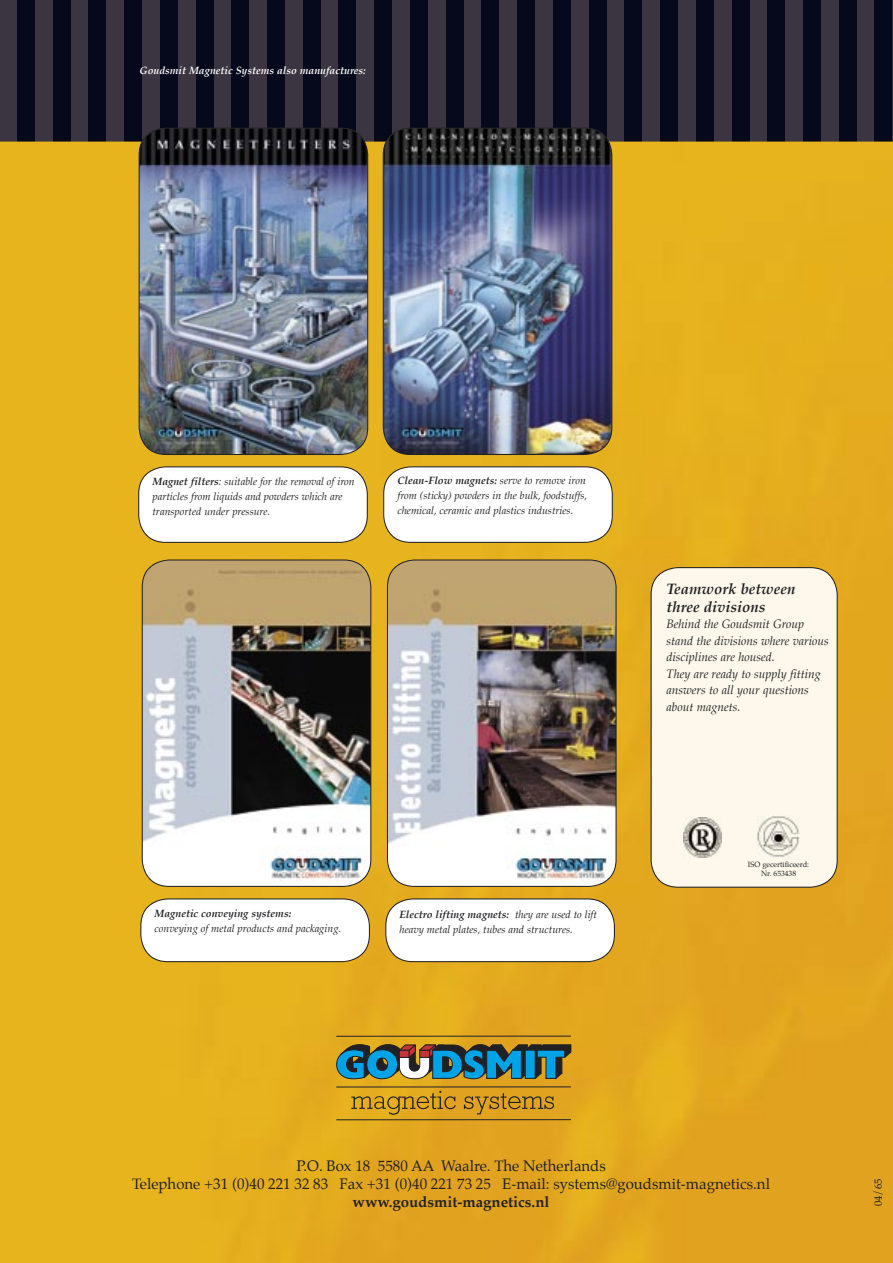
<style>
.page{position:relative;width:893px;height:1263px;background:#fff}
.page>*{position:absolute;margin:0;border:0;box-sizing:border-box;transform-origin:0 0}
.t1{font:15px/18px "Palatino";color:#212125;text-align:center}
.t2{font:italic 700 15px/18px "Palatino";color:#212125}
.t3{font:700 15px "Palatino";color:#212125}
.t4{font:italic 12px/16.5px "Palatino";color:#212125}
.t5{font:italic 10.5px/15px "Palatino";color:#212125}
.t6{font:italic 700 10.5px "Palatino";color:#fff}
.t7{font:italic 700 10.5px "Palatino";color:#212125}
.t8{font:10.5px "Palatino";color:#212125}
.t9{font:7.5px/9px "Palatino";color:#212125;text-align:center}
.s1{font-weight:700}
</style>
<div class="page">
<div style="left:0;top:0;width:893px;height:149px;background:#3a3540"></div>
<div style="left:17px;top:0;width:18px;height:149px;background:#06091b"></div>
<div style="left:53px;top:0;width:17px;height:149px;background:#06091b"></div>
<div style="left:88px;top:0;width:18px;height:149px;background:#06091b"></div>
<div style="left:124px;top:0;width:18px;height:149px;background:#06091b"></div>
<div style="left:160px;top:0;width:18px;height:149px;background:#06091b"></div>
<div style="left:196px;top:0;width:17px;height:149px;background:#06091b"></div>
<div style="left:231px;top:0;width:18px;height:149px;background:#06091b"></div>
<div style="left:267px;top:0;width:18px;height:149px;background:#06091b"></div>
<div style="left:303px;top:0;width:18px;height:149px;background:#06091b"></div>
<div style="left:339px;top:0;width:17px;height:149px;background:#06091b"></div>
<div style="left:374px;top:0;width:18px;height:149px;background:#06091b"></div>
<div style="left:410px;top:0;width:18px;height:149px;background:#06091b"></div>
<div style="left:446px;top:0;width:17px;height:149px;background:#06091b"></div>
<div style="left:482px;top:0;width:17px;height:149px;background:#06091b"></div>
<div style="left:517px;top:0;width:18px;height:149px;background:#06091b"></div>
<div style="left:553px;top:0;width:18px;height:149px;background:#06091b"></div>
<div style="left:589px;top:0;width:17px;height:149px;background:#06091b"></div>
<div style="left:624px;top:0;width:18px;height:149px;background:#06091b"></div>
<div style="left:660px;top:0;width:18px;height:149px;background:#06091b"></div>
<div style="left:696px;top:0;width:18px;height:149px;background:#06091b"></div>
<div style="left:732px;top:0;width:17px;height:149px;background:#06091b"></div>
<div style="left:767px;top:0;width:18px;height:149px;background:#06091b"></div>
<div style="left:803px;top:0;width:18px;height:149px;background:#06091b"></div>
<div style="left:839px;top:0;width:17px;height:149px;background:#06091b"></div>
<div style="left:875px;top:0;width:17px;height:149px;background:#06091b"></div>
<img style="left:0;top:142px;width:893px;height:1121px">
<svg style="left:336px;top:1043px;width:235px;height:37px;background:#487472"></svg>
<svg style="left:351px;top:1091px;width:105px;height:24px;background:#c49320"></svg>
<svg style="left:464px;top:1093px;width:90px;height:21px;background:#bd8a20"></svg>
<hr style="left:336px;top:1086px;width:235px;height:1px;background:#212125">
<hr style="left:336px;top:1119px;width:235px;height:1px;background:#212125">
<hr style="left:336px;top:1036px;width:235px;height:1px;background:#212125">
<img style="left:139px;top:128px;width:229px;height:327px">
<img style="left:383px;top:128px;width:229px;height:327px">
<img style="left:142px;top:559px;width:229px;height:328px">
<div style="left:651px;top:567px;width:187px;height:321px;background:#fdf8eb"></div>
<img style="left:684px;top:817px;width:38px;height:40px">
<img style="left:757px;top:815px;width:42px;height:42px">
<img style="left:387px;top:559px;width:230px;height:328px">
<svg style="left:138px;top:466px;width:230px;height:77px"></svg>
<svg style="left:383px;top:466px;width:230px;height:77px"></svg>
<svg style="left:140px;top:898px;width:230px;height:64px"></svg>
<svg style="left:385px;top:898px;width:230px;height:64px"></svg>
<p class="t6" style="left:139px;top:64px;width:228px">Goudsmit Magnetic Systems also manufactures:</p>
<p class="t5" style="left:152px;top:475px;width:204px"><span class="s1">Magnet filters</span>: suitable for the removal of iron particles from liquids and powders which are transported under pressure.</p>
<p class="t5" style="left:397px;top:474px;width:191px;text-align:justify"><span class="s1">Clean-Flow magnets:</span> serve to remove iron from (sticky) powders in the bulk, foodstuffs, chemical, ceramic and plastics industries.</p>
<p class="t7" style="left:155px;top:907px;width:138px">Magnetic conveying systems:</p>
<p class="t5" style="left:155px;top:922px;width:188px">conveying of metal products and packaging.</p>
<p class="t5" style="left:400px;top:908px;width:199px"><span class="s1">Electro lifting magnets:</span> they are used to lift heavy metal plates, tubes and structures.</p>
<h1 class="t2" style="left:667px;top:581px;width:130px">Teamwork between three divisions</h1>
<p class="t4" style="left:667px;top:617px;width:164px">Behind the Goudsmit Group stand the divisions where various disciplines are housed.<br>They are ready to supply fitting answers to all your questions about magnets.</p>
<p class="t9" style="left:748px;top:860px;width:63px">ISO gecertificeerd:<br>Nr. 653438</p>
<h1 class="t1" style="left:132px;top:1158px;width:639px">P.O. Box 18 5580 AA Waalre. The Netherlands<br>Telephone +31 (0)40 221 32 83 Fax +31 (0)40 221 73 25 E-mail: systems@goudsmit-magnetics.nl</h1>
<h1 class="t3" style="left:353px;top:1193px;width:198px">www.goudsmit-magnetics.nl</h1>
<p class="t8" style="left:871px;top:1206px;width:29px;rotate:-90deg">04/65</p>
</div>
